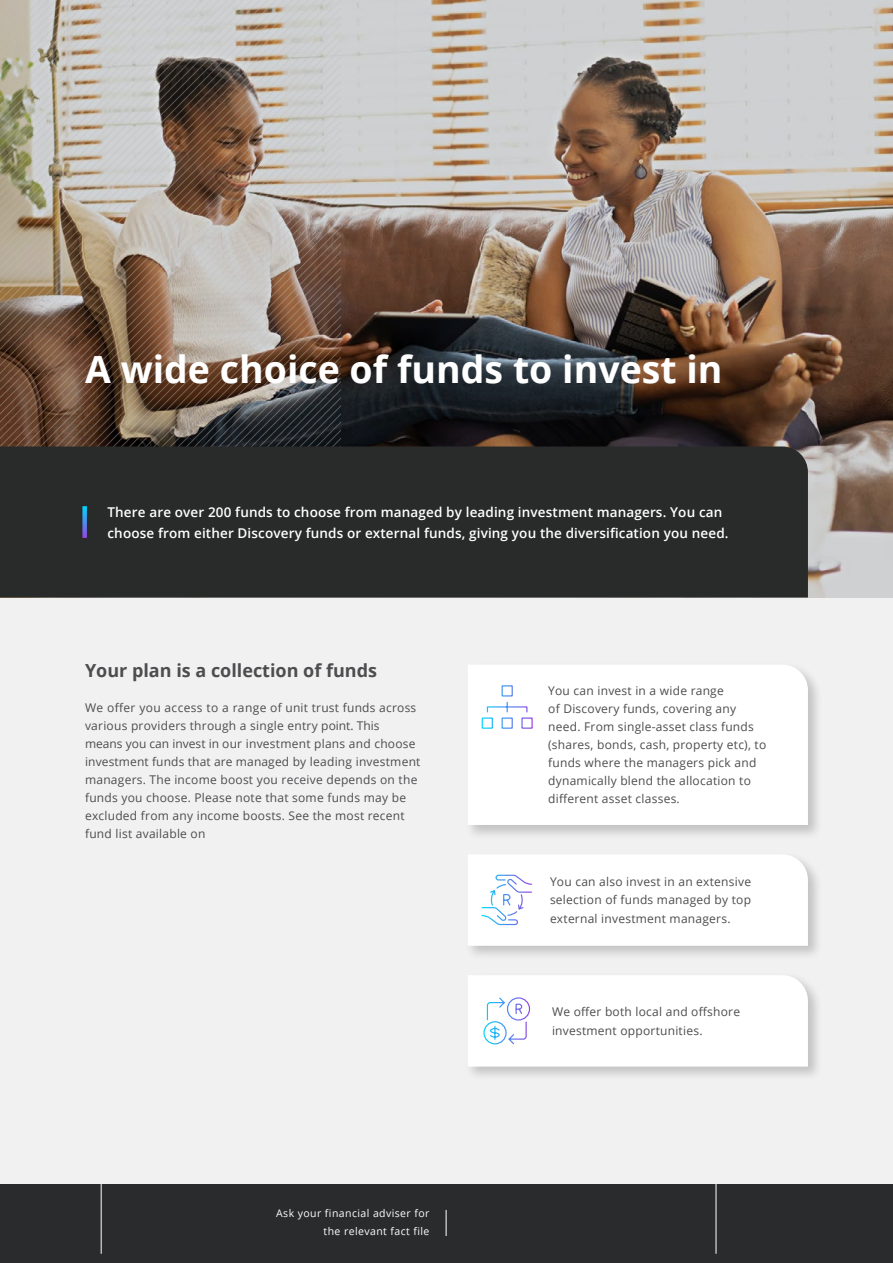
<style>
.page{position:relative;width:893px;height:1263px;background:#fff}
.page>*{position:absolute;margin:0;border:0;box-sizing:border-box;transform-origin:0 0}
.t1{font:700 37.5px "Open Sans";color:#fff}
.t2{font:700 18px "Open Sans";color:#4d4d4f}
.t3{font:600 13.5px/21px "Open Sans";letter-spacing:.01em;color:#fff}
.t4{font:12px/18px "Open Sans";letter-spacing:.02em;color:#4d4d4f}
.t5{font:10.5px/18px "Open Sans";letter-spacing:.04em;color:#fff;text-align:right}
</style>
<div class="page">
<div style="left:0;top:1183px;width:893px;height:80px;background:#292b2c"></div>
<svg style="left:446px;top:1210px;width:1px;height:26px"></svg>
<hr style="left:101px;top:1183px;width:1px;height:71px;background:#fff">
<hr style="left:716px;top:1183px;width:1px;height:71px;background:#fff">
<div style="left:0;top:446px;width:893px;height:737px;background:#f1f1f2"></div>
<img style="left:340px;top:0;width:553px;height:597px">
<div style="left:465px;top:661px;width:358px;height:179px;background:#000;opacity:.2"></div>
<div style="left:468px;top:665px;width:340px;height:160px;background:#fff"></div>
<svg style="left:481px;top:685px;width:52px;height:44px"></svg>
<div style="left:465px;top:851px;width:358px;height:110px;background:#000;opacity:.2"></div>
<div style="left:468px;top:854px;width:340px;height:92px;background:#fff"></div>
<div style="left:465px;top:972px;width:358px;height:109px;background:#000;opacity:.2"></div>
<div style="left:468px;top:975px;width:340px;height:91px;background:#fff"></div>
<svg style="left:0;top:0;width:340px;height:26px;background:#c7c4c0"></svg>
<svg style="left:0;top:30px;width:340px;height:33px;background:#c4c1bb"></svg>
<svg style="left:0;top:67px;width:340px;height:28px;background:#a19c95"></svg>
<img style="left:0;top:99px;width:340px;height:347px">
<img style="left:8px;top:128px;width:332px;height:318px">
<img style="left:32px;top:152px;width:308px;height:294px">
<img style="left:52px;top:172px;width:288px;height:274px">
<svg style="left:69px;top:189px;width:271px;height:257px;background:#948172"></svg>
<svg style="left:81px;top:201px;width:259px;height:245px;background:#927e6e"></svg>
<img style="left:93px;top:213px;width:247px;height:233px">
<div style="left:0;top:446px;width:808px;height:151px;background:#292b2b"></div>
<svg style="left:82px;top:506px;width:5px;height:32px"></svg>
<h1 class="t1" style="left:85px;top:343px;width:639px">A wide choice of funds to invest in</h1>
<p class="t3" style="left:107px;top:501px;width:623px">There are over 200 funds to choose from managed by leading investment managers. You can choose from either Discovery funds or external funds, giving you the diversification you need.</p>
<h2 class="t2" style="left:85px;top:657px;width:293px">Your plan is a collection of funds</h2>
<p class="t4" style="left:85px;top:698px;width:337px">We offer you access to a range of unit trust funds across various providers through a single entry point. This<br>means you can invest in our investment plans and choose investment funds that are managed by leading investment managers. The income boost you receive depends on the funds you choose. Please note that some funds may be excluded from any income boosts. See the most recent fund list available on</p>
<p class="t5" style="left:276px;top:1204px;width:155px">Ask your financial adviser for the relevant fact file</p>
<p class="t4" style="left:548px;top:681px;width:220px">You can invest in a wide range<br>of Discovery funds, covering any need. From single-asset class funds (shares, bonds, cash, property etc), to funds where the managers pick and dynamically blend the allocation to different asset classes.</p>
<p class="t4" style="left:550px;top:873px;width:203px;text-align:justify">You can also invest in an extensive selection of funds managed by top external investment managers.</p>
<p class="t4" style="left:552px;top:1003px;width:190px">We offer both local and offshore investment opportunities.</p>
</div>
